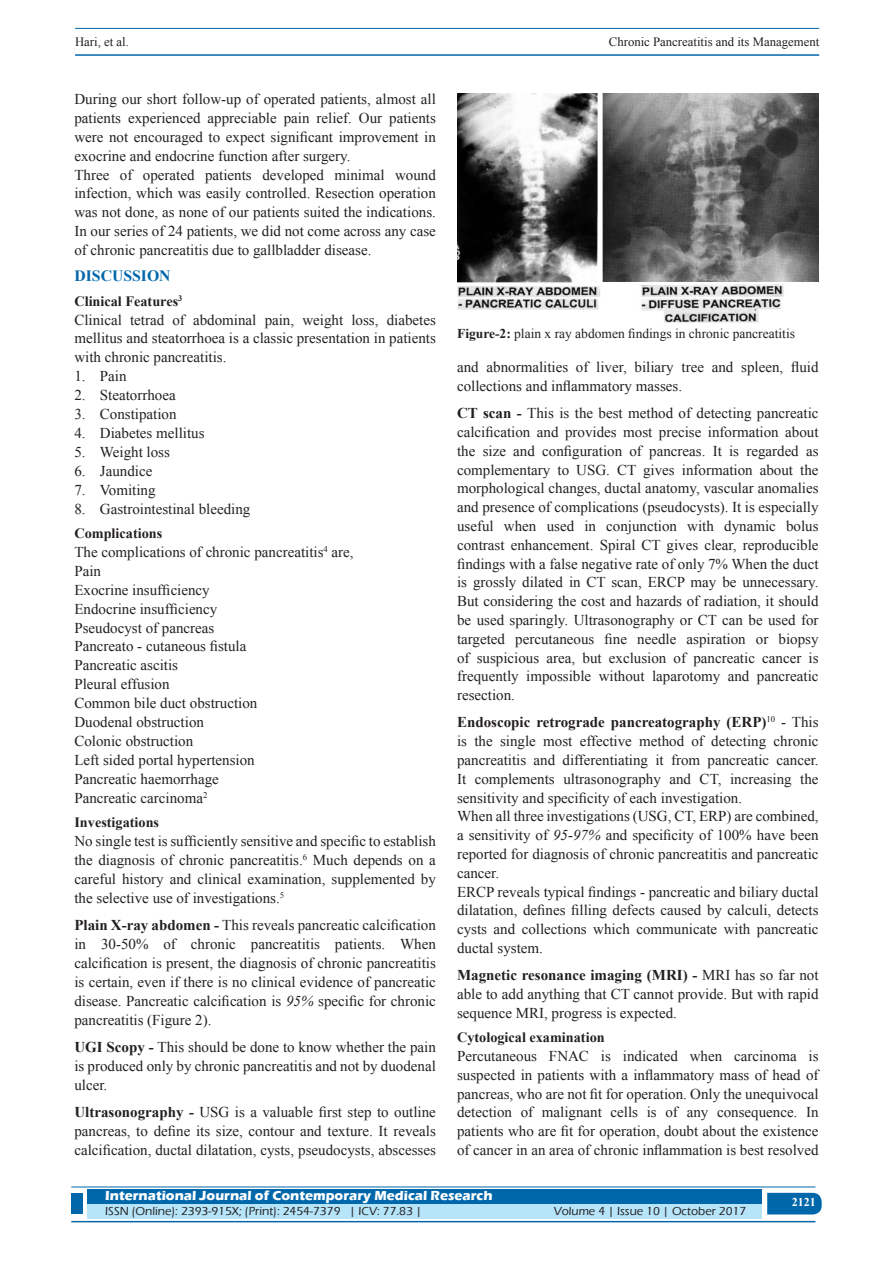
<style>
.page{position:relative;width:893px;height:1263px;background:#fff}
.page>*{position:absolute;margin:0;border:0;box-sizing:border-box;transform-origin:0 0}
.t1{font:700 15.75px "Times New Roman";color:#0067aa}
.TX_New{font:15px/18.8px "Times New Roman";color:#231f20;text-align:justify}
.t2{font:700 14.25px "Times New Roman";color:#231f20}
.Legend{font:13.5px "Times New Roman";color:#231f20}
.t3{font:700 13.5px "Eras ITC";color:#fff}
.t4{font:12.75px "Times New Roman";color:#231f20}
.t5{font:500 12px "Eras ITC";color:#231f20}
.t6{font:700 12px "Times New Roman";color:#fff}
.s1{font-weight:700}
.s2{font-style:italic}
</style>
<div class="page">
<hr style="left:75px;top:28px;width:744px;height:1px;background:#0067aa">
<hr style="left:75px;top:54px;width:744px;height:2px;background:#0067aa">
<div style="left:87px;top:1189px;width:674px;height:15px;background:#0067aa"></div>
<div style="left:87px;top:1204px;width:674px;height:15px;background:#b6e4f9"></div>
<svg style="left:767px;top:1193px;width:55px;height:21px"></svg>
<hr style="left:71px;top:1186px;width:744px;height:1px;background:#0067aa">
<hr style="left:71px;top:1221px;width:744px;height:1px;background:#0067aa">
<div style="left:71px;top:1193px;width:12px;height:21px;background:#0067aa"></div>
<img style="left:457px;top:94px;width:361px;height:229px">
<p class="t4" style="left:75px;top:33px;width:55px">Hari, et al.</p>
<p class="t4" style="left:609px;top:33px;width:212px">Chronic Pancreatitis and its Management</p>
<p class="TX_New" style="left:74px;top:89px;width:363px">During our short follow-up of operated patients, almost all patients experienced appreciable pain relief. Our patients were not encouraged to expect significant improvement in exocrine and endocrine function after surgery.</p>
<p class="TX_New" style="left:74px;top:165px;width:363px">Three of operated patients developed minimal wound infection, which was easily controlled. Resection operation was not done, as none of our patients suited the indications.<br>In our series of 24 patients, we did not come across any case of chronic pancreatitis due to gallbladder disease.</p>
<h1 class="t1" style="left:74px;top:265px;width:98px">DISCUSSION</h1>
<h2 class="t2" style="left:74px;top:291px;width:109px">Clinical Features<sup>3</sup></h2>
<p class="TX_New" style="left:74px;top:310px;width:363px">Clinical tetrad of abdominal pain, weight loss, diabetes mellitus and steatorrhoea is a classic presentation in patients with chronic pancreatitis.</p>
<p class="TX_New" style="left:74px;top:367px;width:54px">1. Pain</p>
<p class="TX_New" style="left:74px;top:385px;width:103px">2. Steatorrhoea</p>
<p class="TX_New" style="left:74px;top:404px;width:104px">3. Constipation</p>
<p class="TX_New" style="left:74px;top:423px;width:132px">4. Diabetes mellitus</p>
<p class="TX_New" style="left:74px;top:442px;width:97px">5. Weight loss</p>
<p class="TX_New" style="left:74px;top:461px;width:79px">6. Jaundice</p>
<p class="TX_New" style="left:74px;top:480px;width:83px">7. Vomiting</p>
<p class="TX_New" style="left:74px;top:499px;width:177px">8. Gastrointestinal bleeding</p>
<h2 class="t2" style="left:74px;top:523px;width:89px">Complications</h2>
<p class="TX_New" style="left:74px;top:542px;width:281px">The complications of chronic pancreatitis<sup>4</sup> are,</p>
<p class="TX_New" style="left:74px;top:561px;width:28px">Pain</p>
<p class="TX_New" style="left:74px;top:580px;width:137px">Exocrine insufficiency</p>
<p class="TX_New" style="left:74px;top:599px;width:144px">Endocrine insufficiency</p>
<p class="TX_New" style="left:74px;top:618px;width:141px">Pseudocyst of pancreas</p>
<p class="TX_New" style="left:74px;top:637px;width:174px">Pancreato - cutaneous fistula</p>
<p class="TX_New" style="left:74px;top:656px;width:105px">Pancreatic ascitis</p>
<p class="TX_New" style="left:74px;top:675px;width:97px">Pleural effusion</p>
<p class="TX_New" style="left:74px;top:693px;width:184px">Common bile duct obstruction</p>
<p class="TX_New" style="left:74px;top:712px;width:131px">Duodenal obstruction</p>
<p class="TX_New" style="left:74px;top:731px;width:120px">Colonic obstruction</p>
<p class="TX_New" style="left:74px;top:750px;width:182px">Left sided portal hypertension</p>
<p class="TX_New" style="left:74px;top:769px;width:146px">Pancreatic haemorrhage</p>
<p class="TX_New" style="left:74px;top:788px;width:135px">Pancreatic carcinoma<sup>2</sup></p>
<h2 class="t2" style="left:74px;top:812px;width:86px">Investigations</h2>
<p class="TX_New" style="left:74px;top:831px;width:363px">No single test is sufficiently sensitive and specific to establish the diagnosis of chronic pancreatitis.<sup>6</sup> Much depends on a careful history and clinical examination, supplemented by the selective use of investigations.<sup>5</sup></p>
<p class="TX_New" style="left:74px;top:915px;width:363px"><span class="s1">Plain X-ray abdomen -</span> This reveals pancreatic calcification in 30-50% of chronic pancreatitis patients. When calcification is present, the diagnosis of chronic pancreatitis is certain, even if there is no clinical evidence of pancreatic disease. Pancreatic calcification is <span class="s2">95%</span> specific for chronic pancreatitis (Figure 2).</p>
<p class="TX_New" style="left:74px;top:1037px;width:363px"><span class="s1">UGI Scopy -</span> This should be done to know whether the pain is produced only by chronic pancreatitis and not by duodenal ulcer.</p>
<p class="TX_New" style="left:74px;top:1102px;width:363px"><span class="s1">Ultrasonography -</span> USG is a valuable first step to outline pancreas, to define its size, contour and texture. It reveals calcification, ductal dilatation, cysts, pseudocysts, abscesses</p>
<p class="Legend" style="left:457px;top:325px;width:339px"><span class="s1">Figure-2:</span> plain x ray abdomen findings in chronic pancreatitis</p>
<p class="TX_New" style="left:457px;top:357px;width:363px">and abnormalities of liver, biliary tree and spleen, fluid collections and inflammatory masses.</p>
<p class="TX_New" style="left:457px;top:404px;width:363px"><span class="s1">CT scan -</span> This is the best method of detecting pancreatic calcification and provides most precise information about the size and configuration of pancreas. It is regarded as complementary to USG. CT gives information about the morphological changes, ductal anatomy, vascular anomalies and presence of complications (pseudocysts). It is especially useful when used in conjunction with dynamic bolus contrast enhancement. Spiral CT gives clear, reproducible findings with a false negative rate of only 7% When the duct is grossly dilated in CT scan, ERCP may be unnecessary.<br>But considering the cost and hazards of radiation, it should be used sparingly. Ultrasonography or CT can be used for targeted percutaneous fine needle aspiration or biopsy of suspicious area, but exclusion of pancreatic cancer is frequently impossible without laparotomy and pancreatic resection.</p>
<p class="TX_New" style="left:457px;top:713px;width:363px"><span class="s1">Endoscopic retrograde pancreatography (ERP)</span><sup>10</sup> - This is the single most effective method of detecting chronic pancreatitis and differentiating it from pancreatic cancer.<br>It complements ultrasonography and CT, increasing the sensitivity and specificity of each investigation.</p>
<p class="TX_New" style="left:457px;top:807px;width:363px">When all three investigations (USG, CT, ERP) are combined, a sensitivity of <span class="s2">95-97%</span> and specificity of 100% have been reported for diagnosis of chronic pancreatitis and pancreatic cancer.</p>
<p class="TX_New" style="left:457px;top:882px;width:363px">ERCP reveals typical findings - pancreatic and biliary ductal dilatation, defines filling defects caused by calculi, detects cysts and collections which communicate with pancreatic ductal system.</p>
<p class="TX_New" style="left:457px;top:965px;width:363px"><span class="s1">Magnetic resonance imaging (MRI) -</span> MRI has so far not able to add anything that CT cannot provide. But with rapid sequence MRI, progress is expected.</p>
<h2 class="t2" style="left:457px;top:1027px;width:149px">Cytological examination</h2>
<p class="TX_New" style="left:457px;top:1046px;width:363px">Percutaneous FNAC is indicated when carcinoma is suspected in patients with a inflammatory mass of head of pancreas, who are not fit for operation. Only the unequivocal detection of malignant cells is of any consequence. In patients who are fit for operation, doubt about the existence of cancer in an area of chronic inflammation is best resolved</p>
<p class="t3" style="left:105px;top:1188px;width:389px">International Journal of Contemporary Medical Research</p>
<p class="t5" style="left:105px;top:1204px;width:318px">ISSN (Online): 2393-915X; (Print): 2454-7379 | ICV: 77.83 |</p>
<p class="t5" style="left:554px;top:1204px;width:194px">Volume 4 | Issue 10 | October 2017</p>
<h4 class="t6" style="left:792px;top:1194px;width:25px">2121</h4>
</div>
